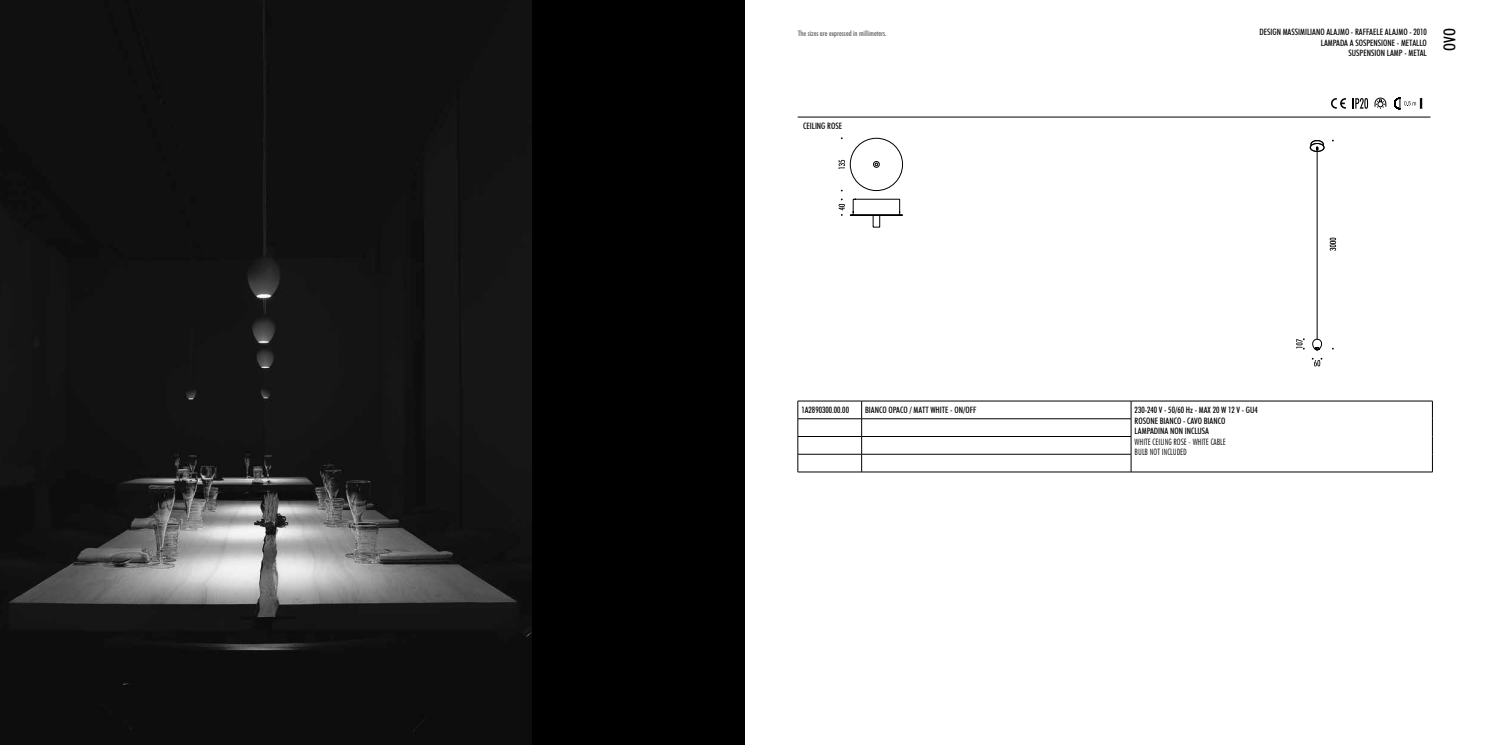
<style>
.page{position:relative;width:1489px;height:745px;background:#fff}
.page>*{position:absolute;margin:0;border:0;box-sizing:border-box;transform-origin:0 0}
.t1{font:500 condensed 16.25px "Futura BT";color:#000}
.t2{font:500 condensed 8.75px/10.5px "Futura BT";color:#000;text-align:right}
.t3{font:300 condensed 8.75px/10.5px "Futura BT";color:#000}
.t4{font:500 condensed 7.5px "Futura BT";color:#595959}
</style>
<div class="page">
<hr style="left:797px;top:117px;width:633px;height:1px;background:#000">
<div style="left:0;top:0;width:744px;height:744px;background:#000"></div>
<img style="left:0;top:0;width:531px;height:744px">
<svg style="left:1331px;top:98px;width:14px;height:11px"></svg>
<svg style="left:1352px;top:98px;width:15px;height:11px"></svg>
<svg style="left:1374px;top:97px;width:12px;height:12px"></svg>
<svg style="left:1394px;top:97px;width:28px;height:12px"></svg>
<svg style="left:838px;top:198px;width:64px;height:29px"></svg>
<svg style="left:838px;top:137px;width:64px;height:54px"></svg>
<svg style="left:1311px;top:357px;width:11px;height:9px"></svg>
<svg style="left:1329px;top:237px;width:6px;height:13px"></svg>
<svg style="left:1296px;top:338px;width:8px;height:11px"></svg>
<svg style="left:1310px;top:140px;width:13px;height:210px"></svg>
<div style="left:1309px;top:143px;width:14px;height:8px;border:1px solid #000;border-radius:50%"></div>
<hr style="left:797px;top:400px;width:64px;height:1px;background:#000">
<hr style="left:861px;top:400px;width:269px;height:1px;background:#000">
<hr style="left:1130px;top:400px;width:302px;height:1px;background:#000">
<hr style="left:797px;top:418px;width:64px;height:1px;background:#000">
<hr style="left:861px;top:418px;width:270px;height:1px;background:#000">
<hr style="left:797px;top:436px;width:64px;height:1px;background:#000">
<hr style="left:861px;top:436px;width:270px;height:1px;background:#000">
<hr style="left:797px;top:453px;width:64px;height:1px;background:#000">
<svg style="left:797px;top:401px;width:1px;height:70px"></svg>
<hr style="left:861px;top:453px;width:270px;height:1px;background:#000">
<svg style="left:861px;top:401px;width:1px;height:70px"></svg>
<hr style="left:797px;top:471px;width:64px;height:1px;background:#000">
<hr style="left:861px;top:471px;width:269px;height:1px;background:#000">
<svg style="left:1130px;top:401px;width:1px;height:70px"></svg>
<hr style="left:1130px;top:471px;width:302px;height:1px;background:#000">
<svg style="left:1431px;top:401px;width:1px;height:70px"></svg>
<p class="t4" style="left:797px;top:28px;width:90px">The sizes are expressed in millimeters.</p>
<p class="t2" style="left:1259px;top:27px;width:169px">DESIGN MASSIMILIANO ALAJMO - RAFFAELE ALAJMO - 2010<br>LAMPADA A SOSPENSIONE - METALLO<br>SUSPENSION LAMP - METAL</p>
<h1 class="t1" style="left:1439px;top:51px;width:24px;rotate:-90deg">OVO</h1>
<p class="t2" style="left:803px;top:120px;width:41px">CEILING ROSE</p>
<p class="t2" style="left:801px;top:404px;width:49px">1A2890300.00.00</p>
<p class="t2" style="left:865px;top:404px;width:113px">BIANCO OPACO / MATT WHITE - ON/OFF</p>
<p class="t2" style="left:1134px;top:404px;width:125px;text-align:left">230-240 V - 50/60 Hz - MAX 20 W 12 V - GU4<br>ROSONE BIANCO - CAVO BIANCO<br>LAMPADINA NON INCLUSA</p>
<p class="t3" style="left:1134px;top:436px;width:93px">WHITE CEILING ROSE - WHITE CABLE<br>BULB NOT INCLUDED</p>
</div>
